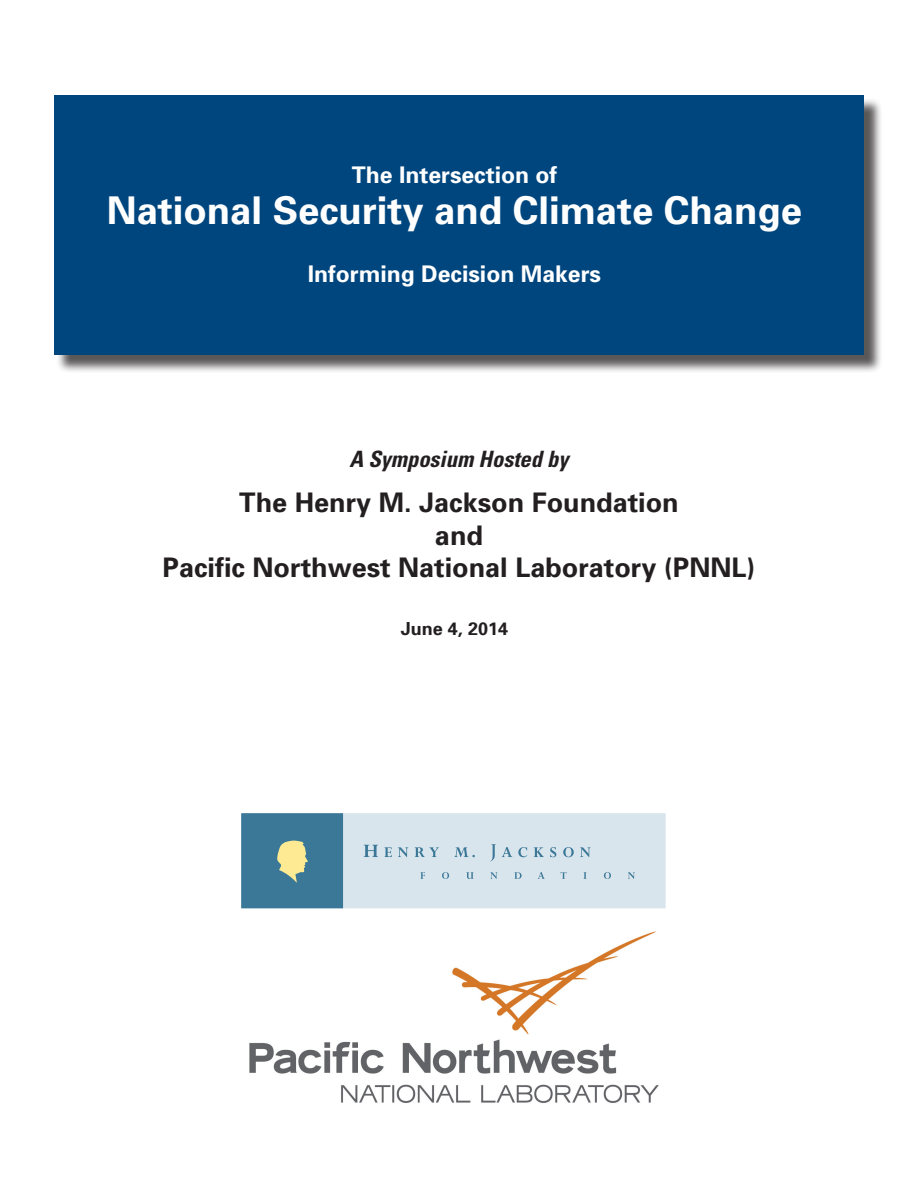
<style>
.page{position:relative;width:918px;height:1188px;background:#fff}
.page>*{position:absolute;margin:0;border:0;box-sizing:border-box;transform-origin:0 0}
.t1{font:700 38.25px "Univers";color:#fff}
.t2{font:700 27px "Univers";color:#231f20}
.t3{font:700 22.95px "Univers";color:#fff}
.t4{font:italic 700 condensed 22.5px "Univers";color:#231f20}
.t5{font:700 18px "Univers";color:#231f20}
</style>
<div class="page">
<div style="left:56px;top:97px;width:827px;height:276px;background:#231f20;opacity:.75"></div>
<div style="left:54px;top:95px;width:810px;height:260px;background:#00467e"></div>
<img style="left:249px;top:931px;width:410px;height:172px">
<div style="left:342px;top:814px;width:323px;height:94px;background:#d9e5ed"></div>
<div style="left:341px;top:813px;width:325px;height:95px;border:1px solid #d9e5ed"></div>
<svg style="left:364px;top:845px;width:14px;height:12px"></svg>
<svg style="left:384px;top:847px;width:8px;height:10px"></svg>
<svg style="left:398px;top:847px;width:10px;height:10px"></svg>
<svg style="left:415px;top:847px;width:24px;height:10px"></svg>
<svg style="left:454px;top:847px;width:21px;height:10px"></svg>
<svg style="left:491px;top:844px;width:5px;height:17px"></svg>
<svg style="left:502px;top:847px;width:10px;height:10px"></svg>
<svg style="left:518px;top:847px;width:9px;height:10px"></svg>
<svg style="left:534px;top:847px;width:10px;height:10px"></svg>
<svg style="left:550px;top:847px;width:6px;height:10px"></svg>
<svg style="left:563px;top:847px;width:11px;height:10px"></svg>
<svg style="left:580px;top:847px;width:11px;height:10px"></svg>
<svg style="left:420px;top:872px;width:5px;height:7px"></svg>
<svg style="left:442px;top:872px;width:7px;height:7px"></svg>
<svg style="left:466px;top:872px;width:8px;height:7px"></svg>
<svg style="left:490px;top:872px;width:8px;height:7px"></svg>
<svg style="left:514px;top:872px;width:8px;height:7px"></svg>
<svg style="left:538px;top:872px;width:7px;height:7px"></svg>
<svg style="left:561px;top:872px;width:6px;height:7px"></svg>
<svg style="left:584px;top:872px;width:3px;height:7px"></svg>
<svg style="left:604px;top:872px;width:7px;height:7px"></svg>
<svg style="left:628px;top:872px;width:7px;height:7px"></svg>
<div style="left:241px;top:813px;width:102px;height:95px;background:#3b7897;border:1px solid #3b7897"></div>
<svg style="left:277px;top:841px;width:31px;height:42px"></svg>
<p class="t3" style="left:352px;top:161px;width:207px">The Intersection of</p>
<p class="t1" style="left:107px;top:187px;width:697px">National Security and Climate Change</p>
<p class="t3" style="left:308px;top:260px;width:295px">Informing Decision Makers</p>
<p class="t4" style="left:350px;top:446px;width:220px">A Symposium Hosted by</p>
<p class="t2" style="left:239px;top:487px;width:441px">The Henry M. Jackson Foundation</p>
<p class="t2" style="left:435px;top:519px;width:50px">and</p>
<p class="t2" style="left:163px;top:551px;width:594px">Pacific Northwest National Laboratory (PNNL)</p>
<p class="t5" style="left:401px;top:618px;width:109px">June 4, 2014</p>
</div>
